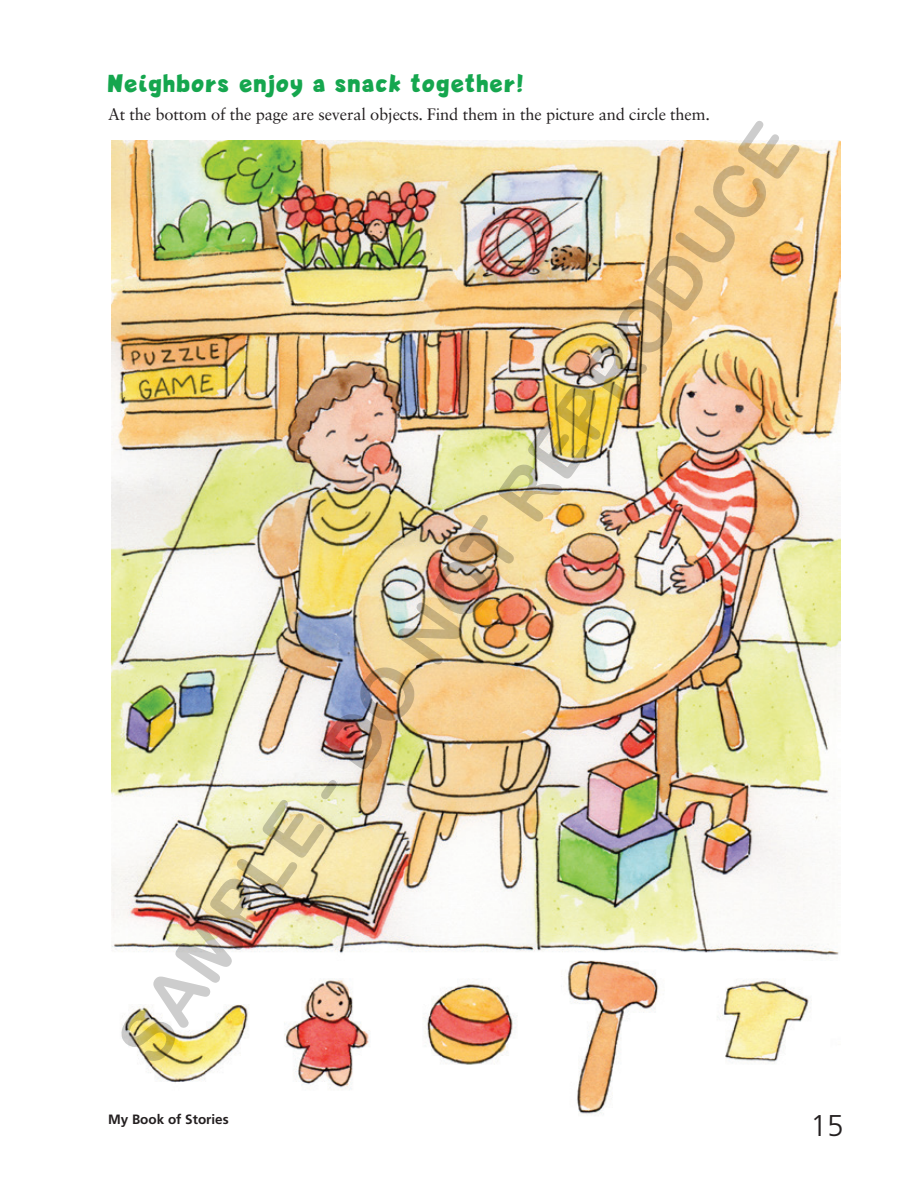
<style>
.page{position:relative;width:918px;height:1188px;background:#fff}
.page>*{position:absolute;margin:0;border:0;box-sizing:border-box;transform-origin:0 0}
.t1{font:72px "Arial Rounded MT Bold";color:rgb(0 0 0/.2)}
.t2{font:300 30px "Frutiger LT Std";color:#231f20}
.t3{font:700 25.5px "Lapsus Pro";letter-spacing:.1em;color:#15a64e}
.t4{font:16.5px "Sabon LT Std";letter-spacing:-.01em;color:#231f20}
.t5{font:700 13.5px "Frutiger LT Std";color:#231f20}
</style>
<div class="page">
<img style="left:112px;top:140px;width:728px;height:975px">
<h3 class="t3" style="left:108px;top:69px;width:417px">Neighbors enjoy a snack together!</h3>
<p class="t4" style="left:108px;top:104px;width:603px">At the bottom of the page are several objects. Find them in the picture and circle them.</p>
<h1 class="t1" style="left:100px;top:1031px;width:1130px;rotate:-55deg">SAMPLE - DO NOT REPRODUCE</h1>
<p class="t5" style="left:108px;top:1111px;width:122px">My Book of Stories</p>
<h2 class="t2" style="left:810px;top:1109px;width:35px">15</h2>
</div>
